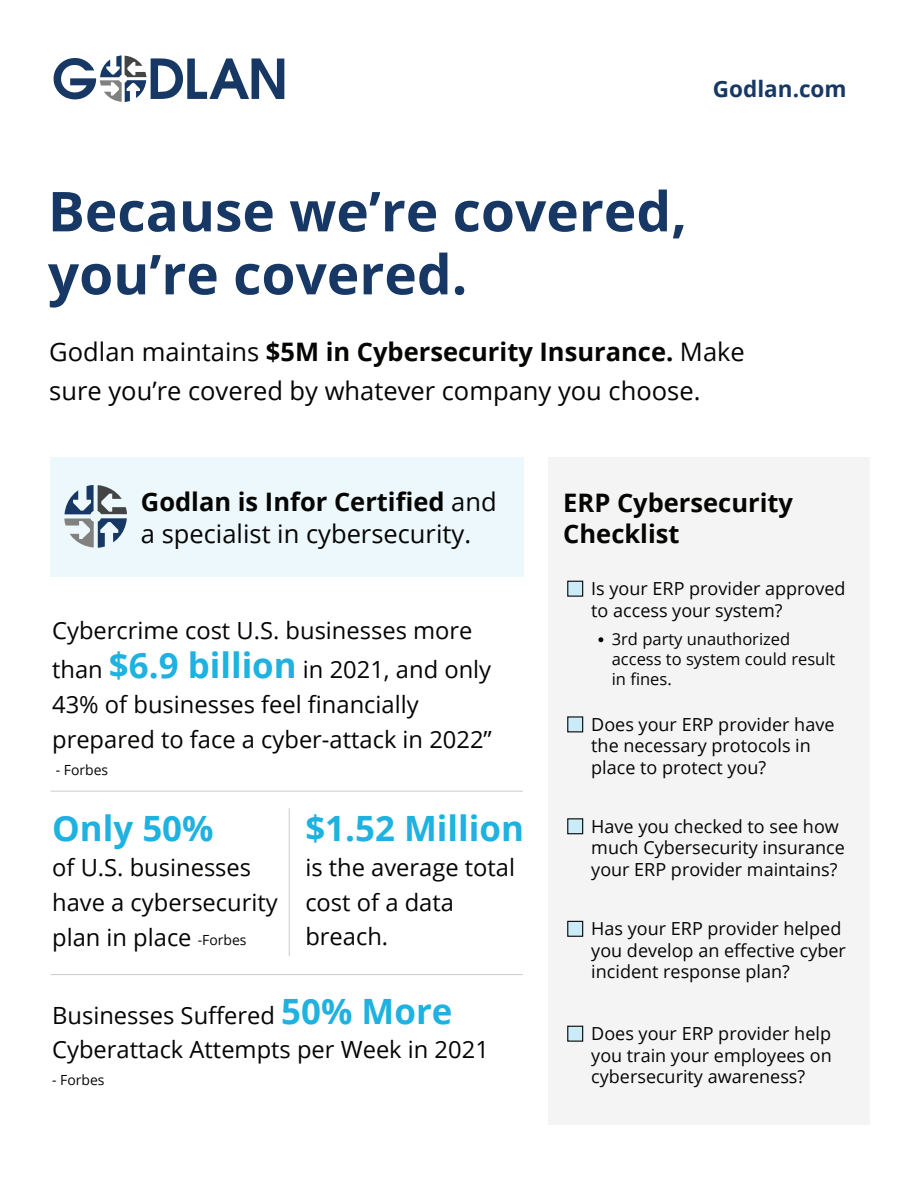
<style>
.page{position:relative;width:918px;height:1188px;background:#fff}
.page>*{position:absolute;margin:0;border:0;box-sizing:border-box;transform-origin:0 0}
.t1{font:700 55.05px/63px "Open Sans";color:#173864}
.t2{font:700 34.8px "Open Sans";color:#1fb2e1}
.t3{font:25.5px/39px "Open Sans";color:#050504}
.t4{font:700 25.5px/31.5px "Open Sans";color:#050504}
.t5{font:23.7px/35px "Open Sans";color:#050504}
.t6{font:700 22.5px "Open Sans";color:#173864}
.t7{font:18px/21.6px "Open Sans";color:#050504}
.t8{font:16.5px/19.8px "Open Sans";color:#050504}
.t9{font:13.95px "Open Sans";color:#050504}
.s1{font-weight:700}
.s2{font-weight:700;font-size:34.8px;color:#1fb2e1}
.s3{font-size:13.95px}
</style>
<div class="page">
<div style="left:50px;top:458px;width:473px;height:119px;background:#edf8fc"></div>
<div style="left:548px;top:458px;width:322px;height:667px;background:#f4f4f4"></div>
<svg style="left:54px;top:55px;width:230px;height:47px"></svg>
<hr style="left:51px;top:791px;width:472px;height:1px;background:#cbcbcb">
<hr style="left:51px;top:974px;width:472px;height:1px;background:#cbcbcb">
<div style="left:567px;top:581px;width:16px;height:16px;background:#caebf7;border:1px solid #050504"></div>
<div style="left:567px;top:716px;width:16px;height:16px;background:#caebf7;border:1px solid #050504"></div>
<div style="left:567px;top:818px;width:16px;height:16px;background:#caebf7;border:1px solid #050504"></div>
<div style="left:567px;top:921px;width:16px;height:16px;background:#caebf7;border:1px solid #050504"></div>
<div style="left:567px;top:1026px;width:16px;height:16px;background:#caebf7;border:1px solid #050504"></div>
<svg style="left:598px;top:637px;width:5px;height:5px"></svg>
<hr style="left:289px;top:808px;width:1px;height:148px;background:#cbcbcb">
<svg style="left:64px;top:485px;width:63px;height:63px"></svg>
<p class="t6" style="left:713px;top:79px;width:135px">Godlan.com</p>
<h1 class="t1" style="left:48px;top:185px;width:641px">Because we’re covered, you’re covered.</h1>
<h3 class="t3" style="left:49px;top:335px;width:697px">Godlan maintains <span class="s1">$5M in Cybersecurity Insurance.</span> Make sure you’re covered by whatever company you choose.</h3>
<h3 class="t3" style="left:141px;top:489px;width:357px;line-height:31.5px"><span class="s1">Godlan is Infor Certified</span> and a specialist in cybersecurity.</h3>
<h3 class="t4" style="left:563px;top:489px;width:231px">ERP Cybersecurity<br>Checklist</h3>
<h3 class="t5" style="left:52px;top:613px;width:441px;line-height:39px">Cybercrime cost U.S. businesses more than <span class="s2">$6.9 billion</span> in 2021, and only</h3>
<h3 class="t5" style="left:52px;top:689px;width:441px">43% of businesses feel financially prepared to face a cyber-attack in 2022”</h3>
<p class="t9" style="left:56px;top:765px;width:54px">- Forbes</p>
<h2 class="t2" style="left:52px;top:814px;width:163px">Only 50%</h2>
<h3 class="t5" style="left:52px;top:852px;width:227px">of U.S. businesses have a cybersecurity plan in place <span class="s3">-Forbes</span></h3>
<h2 class="t2" style="left:305px;top:814px;width:220px">$1.52 Million</h2>
<h3 class="t5" style="left:305px;top:852px;width:211px">is the average total cost of a data breach.</h3>
<h3 class="t5" style="left:52px;top:998px;width:438px;line-height:33.5px">Businesses Suffered <span class="s2">50% More<br></span>Cyberattack Attempts per Week in 2021</h3>
<p class="t9" style="left:52px;top:1074px;width:54px">- Forbes</p>
<p class="t7" style="left:591px;top:579px;width:256px">Is your ERP provider approved to access your system?</p>
<p class="t8" style="left:612px;top:631px;width:225px">3rd party unauthorized access to system could result in fines.</p>
<p class="t7" style="left:591px;top:715px;width:245px">Does your ERP provider have the necessary protocols in place to protect you?</p>
<p class="t7" style="left:591px;top:817px;width:255px">Have you checked to see how much Cybersecurity insurance your ERP provider maintains?</p>
<p class="t7" style="left:591px;top:920px;width:256px">Has your ERP provider helped you develop an effective cyber incident response plan?</p>
<p class="t7" style="left:591px;top:1024px;width:242px;text-align:justify">Does your ERP provider help you train your employees on cybersecurity awareness?</p>
</div>
